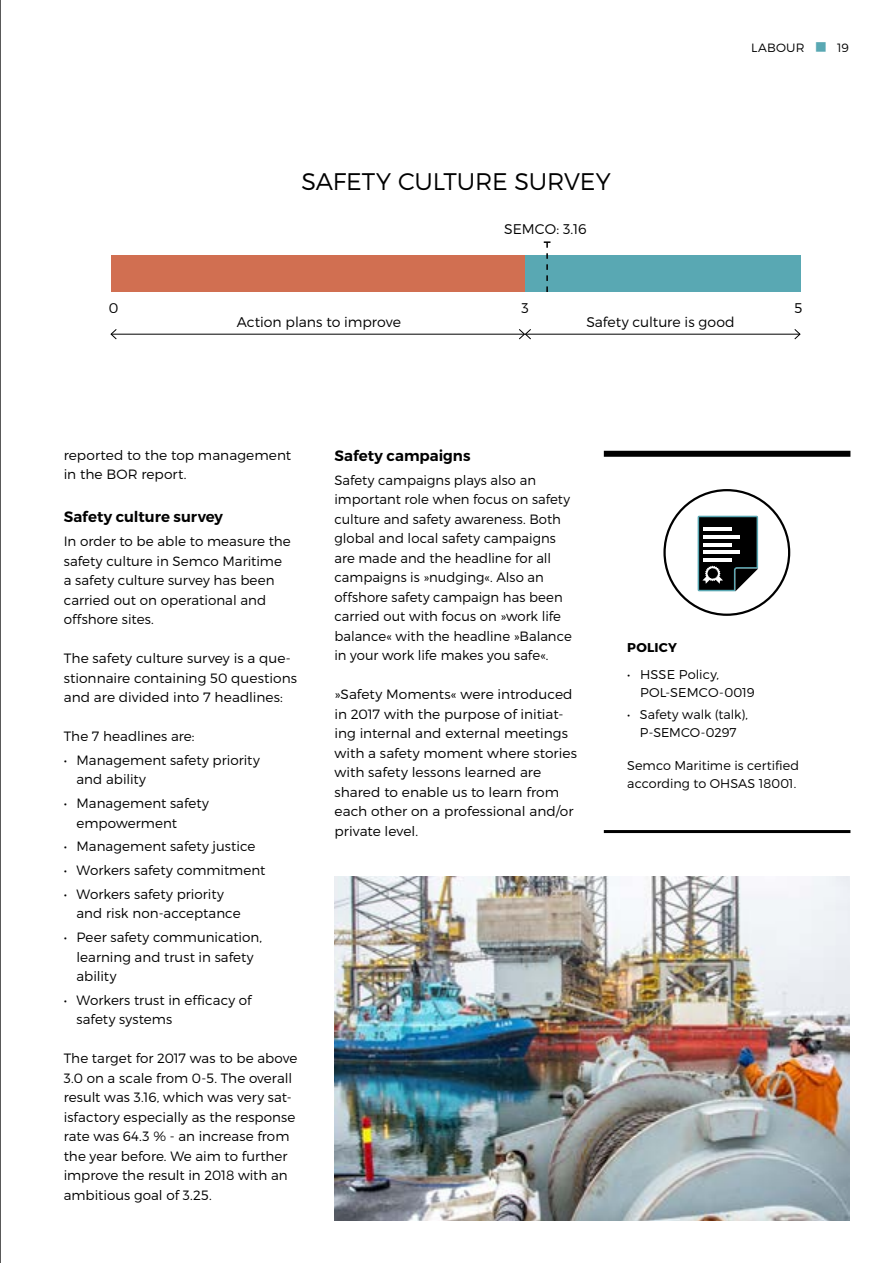
<style>
.page{position:relative;width:893px;height:1263px;background:#fff}
.page>*{position:absolute;margin:0;border:0;box-sizing:border-box;transform-origin:0 0}
.t1{font:300 24px "Montserrat";letter-spacing:-.005em;color:#000}
.t2{font:600 15px "Montserrat";color:#000}
.t3{font:300 14.1px "Montserrat";color:#000}
.t4{font:300 13.5px/19.5px "Montserrat";color:#000}
.t5{font:300 12.75px/18px "Montserrat";letter-spacing:.005em;color:#000}
.t6{font:700 12.75px "Montserrat";letter-spacing:.02em;color:#000}
.t7{font:300 12px "Montserrat";letter-spacing:.015em;color:#000}
.s1{color:#59a8b3}
</style>
<div class="page">
<div style="left:604px;top:451px;width:246px;height:6px;background:#000"></div>
<hr style="left:604px;top:830px;width:246px;height:3px;background:#000">
<svg style="left:698px;top:516px;width:60px;height:75px"></svg>
<div style="left:112px;top:256px;width:413px;height:36px;background:#d16f51"></div>
<div style="left:525px;top:256px;width:275px;height:36px;background:#59a8b3"></div>
<hr style="left:525px;top:334px;width:275px;height:1px;background:#000">
<svg style="left:794px;top:329px;width:7px;height:11px"></svg>
<hr style="left:111px;top:334px;width:413px;height:1px;background:#000">
<svg style="left:110px;top:329px;width:7px;height:11px"></svg>
<svg style="left:518px;top:329px;width:14px;height:11px"></svg>
<svg style="left:544px;top:241px;width:6px;height:51px"></svg>
<img style="left:334px;top:876px;width:515px;height:344px">
<hr style="left:0;top:0;width:1px;height:1263px;background:#000">
<h1 class="t1" style="left:301px;top:167px;width:311px">SAFETY CULTURE SURVEY</h1>
<p class="t3" style="left:504px;top:221px;width:84px">SEMCO: 3.16</p>
<p class="t7" style="left:751px;top:40px;width:99px">LABOUR <span class="s1">■</span> 19</p>
<p class="t3" style="left:109px;top:299px;width:11px">0</p>
<p class="t3" style="left:521px;top:299px;width:9px">3</p>
<p class="t3" style="left:794px;top:299px;width:9px">5</p>
<p class="t3" style="left:237px;top:313px;width:166px">Action plans to improve</p>
<p class="t3" style="left:586px;top:313px;width:150px">Safety culture is good</p>
<p class="t4" style="left:64px;top:445px;width:229px">reported to the top management in the BOR report.</p>
<p class="t2" style="left:64px;top:508px;width:161px">Safety culture survey</p>
<p class="t4" style="left:64px;top:531px;width:229px">In order to be able to measure the safety culture in Semco Maritime a safety culture survey has been carried out on operational and offshore sites.</p>
<p class="t4" style="left:64px;top:648px;width:235px">The safety culture survey is a que&shy;stionnaire containing 50 questions and are divided into 7 headlines:</p>
<p class="t4" style="left:64px;top:726px;width:132px">The 7 headlines are:</p>
<p class="t4" style="left:77px;top:750px;width:185px;text-indent:-13px">• Management safety priority and ability</p>
<p class="t4" style="left:77px;top:793px;width:134px;text-indent:-13px">• Management safety empowerment</p>
<p class="t4" style="left:64px;top:836px;width:193px">• Management safety justice</p>
<p class="t4" style="left:64px;top:860px;width:203px">• Workers safety commitment</p>
<p class="t4" style="left:77px;top:884px;width:166px;text-indent:-13px">• Workers safety priority and risk non-acceptance</p>
<p class="t4" style="left:77px;top:927px;width:187px;text-indent:-13px">• Peer safety communication, learning and trust in safety ability</p>
<p class="t4" style="left:77px;top:990px;width:177px;text-indent:-13px">• Workers trust in efficacy of safety systems</p>
<p class="t4" style="left:64px;top:1048px;width:235px">The target for 2017 was to be above<br>3.0 on a scale from 0-5. The overall result was 3.16, which was very sat&shy;isfactory especially as the response rate was 64.3 % - an increase from the year before. We aim to further improve the result in 2018 with an ambitious goal of 3.25.</p>
<p class="t2" style="left:334px;top:446px;width:137px">Safety campaigns</p>
<p class="t4" style="left:334px;top:470px;width:239px">Safety campaigns plays also an important role when focus on safety culture and safety awareness. Both global and local safety campaigns are made and the headline for all campaigns is »nudging«. Also an offshore safety campaign has been carried out with focus on »work life balance« with the headline »Balance in your work life makes you safe«.</p>
<p class="t4" style="left:334px;top:684px;width:244px">»Safety Moments« were introduced in 2017 with the purpose of initiat&shy;ing internal and external meetings with a safety moment where stories with safety lessons learned are shared to enable us to learn from each other on a professional and/or private level.</p>
<p class="t6" style="left:627px;top:640px;width:51px">POLICY</p>
<p class="t5" style="left:640px;top:665px;width:116px;text-indent:-13px">• HSSE Policy,<br>POL-SEMCO-0019</p>
<p class="t5" style="left:627px;top:705px;width:122px;text-align:center">• Safety walk (talk),<br>P-SEMCO-0297</p>
<p class="t5" style="left:627px;top:756px;width:173px">Semco Maritime is certified according to OHSAS 18001.</p>
</div>
